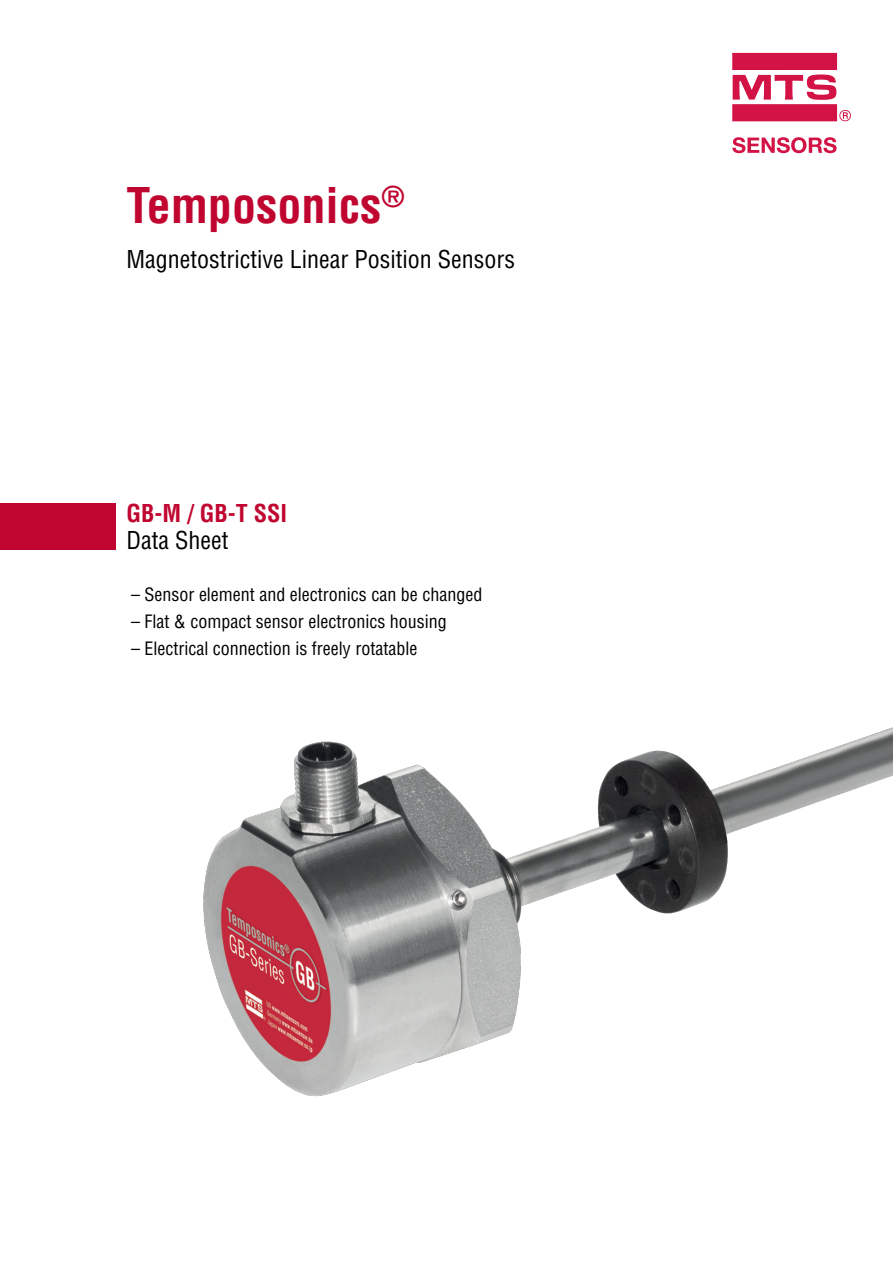
<style>
.page{position:relative;width:893px;height:1263px;background:#fff}
.page>*{position:absolute;margin:0;border:0;box-sizing:border-box;transform-origin:0 0}
.t1{font:700 condensed 48px "Helvetica LT Std";color:#c00630}
.t2{font:condensed 24px "Helvetica LT Std";color:#000}
.t3{font:700 condensed 24px "Helvetica LT Std";color:#c00630}
.t4{font:condensed 18px "Helvetica LT Std";color:#000}
</style>
<div class="page">
<img style="left:203px;top:727px;width:690px;height:370px">
<svg style="left:732px;top:53px;width:119px;height:100px"></svg>
<div style="left:0;top:503px;width:116px;height:47px;background:#c00630"></div>
<h1 class="t1" style="left:126px;top:175px;width:280px">Temposonics<sup>®</sup></h1>
<h2 class="t2" style="left:126px;top:244px;width:390px">Magnetostrictive Linear Position Sensors</h2>
<h2 class="t3" style="left:126px;top:499px;width:162px">GB-M / GB-T SSI</h2>
<h2 class="t2" style="left:126px;top:526px;width:103px">Data Sheet</h2>
<p class="t4" style="left:131px;top:583px;width:353px">– Sensor element and electronics can be changed</p>
<p class="t4" style="left:131px;top:610px;width:317px">– Flat &amp; compact sensor electronics housing</p>
<p class="t4" style="left:131px;top:637px;width:288px">– Electrical connection is freely rotatable</p>
</div>
